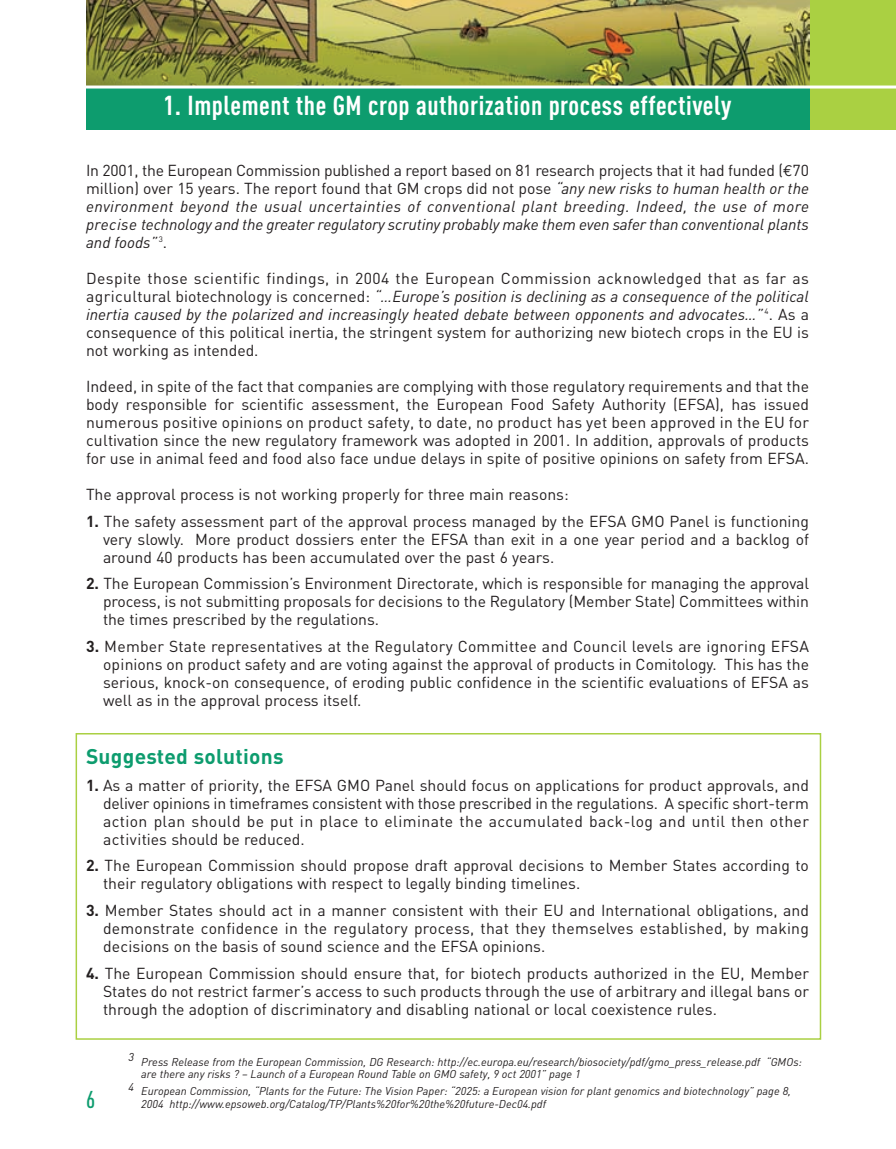
<style>
.page{position:relative;width:896px;height:1149px;background:#fff}
.page>*{position:absolute;margin:0;border:0;box-sizing:border-box;transform-origin:0 0}
.t1{font:700 27px "DIN Cond";letter-spacing:.02em;color:#fff}
.t2{font:500 24px "DIN Cond";color:#0d9c6e}
.t3{font:700 21px "DIN";letter-spacing:.01em;color:#0d9c6e}
.t4{font:15.75px/18px "DIN";color:#231f20;text-align:justify}
.t5{font:italic 15.75px/18px "DIN";letter-spacing:-.01em;color:#231f20;text-align:justify}
.t6{font:italic 11.25px/12.8px "DIN";color:#231f20}
.s1{font-style:normal}
.s2{font-family:"Euro Mono";font-style:normal}
.s3{font-style:italic}
.s4{font-weight:700}
</style>
<div class="page">
<div style="left:76px;top:733px;width:745px;height:306px;border:2px solid #aad042"></div>
<div style="left:86px;top:0;width:808px;height:130px;background:#aad042"></div>
<img style="left:86px;top:0;width:723px;height:85px">
<div style="left:86px;top:87px;width:723px;height:43px;background:#0d9c6e"></div>
<hr style="left:894px;top:0;width:2px;height:130px;background:#aad042">
<hr style="left:50px;top:85px;width:846px;height:3px;background:#fff">
<h1 class="t1" style="left:163px;top:96px;width:569px">1. Implement the GM crop authorization process effectively</h1>
<p class="t5" style="left:86px;top:163px;width:724px"><span class="s1">In 2001, the European Commission published a report based on 81 research projects that it had funded (</span><span class="s2">€</span><span class="s1">70 million) over 15 years. The report found that GM crops did not pose</span> “any new risks to human health or the environment beyond the usual uncertainties of conventional plant breeding. Indeed, the use of more precise technology and the greater regulatory scrutiny probably make them even safer than conventional plants and foods” <sup>3</sup><span class="s1">.</span></p>
<p class="t4" style="left:86px;top:271px;width:724px">Despite those scientific findings, in 2004 the European Commission acknowledged that as far as agricultural biotechnology is concerned: <span class="s3">“…Europe’s position is declining as a consequence of the political inertia caused by the polarized and increasingly heated debate between opponents and advocates…”</span> <sup>4</sup>. As a consequence of this political inertia, the stringent system for authorizing new biotech crops in the EU is not working as intended.</p>
<p class="t4" style="left:86px;top:379px;width:724px">Indeed, in spite of the fact that companies are complying with those regulatory requirements and that the body responsible for scientific assessment, the European Food Safety Authority (EFSA), has issued numerous positive opinions on product safety, to date, no product has yet been approved in the EU for cultivation since the new regulatory framework was adopted in 2001. In addition, approvals of products for use in animal feed and food also face undue delays in spite of positive opinions on safety from EFSA.</p>
<p class="t4" style="left:86px;top:487px;width:484px">The approval process is not working properly for three main reasons:</p>
<p class="t4" style="left:103px;top:514px;width:707px;text-indent:-17px"><span class="s4">1.</span> The safety assessment part of the approval process managed by the EFSA GMO Panel is functioning very slowly. More product dossiers enter the EFSA than exit in a one year period and a backlog of around 40 products has been accumulated over the past 6 years.</p>
<p class="t4" style="left:103px;top:576px;width:707px;text-indent:-17px"><span class="s4">2.</span> The European Commission’s Environment Directorate, which is responsible for managing the approval process, is not submitting proposals for decisions to the Regulatory (Member State) Committees within the times prescribed by the regulations.</p>
<p class="t4" style="left:103px;top:639px;width:707px;text-indent:-17px"><span class="s4">3.</span> Member State representatives at the Regulatory Committee and Council levels are ignoring EFSA opinions on product safety and are voting against the approval of products in Comitology. This has the serious, knock-on consequence, of eroding public confidence in the scientific evaluations of EFSA as well as in the approval process itself.</p>
<h3 class="t3" style="left:86px;top:749px;width:199px">Suggested solutions</h3>
<p class="t4" style="left:103px;top:778px;width:707px;text-indent:-17px"><span class="s4">1.</span> As a matter of priority, the EFSA GMO Panel should focus on applications for product approvals, and deliver opinions in timeframes consistent with those prescribed in the regulations. A specific short-term action plan should be put in place to eliminate the accumulated back-log and until then other activities should be reduced.</p>
<p class="t4" style="left:103px;top:858px;width:707px;text-indent:-17px"><span class="s4">2.</span> The European Commission should propose draft approval decisions to Member States according to their regulatory obligations with respect to legally binding timelines.</p>
<p class="t4" style="left:103px;top:903px;width:707px;text-indent:-17px"><span class="s4">3.</span> Member States should act in a manner consistent with their EU and International obligations, and demonstrate confidence in the regulatory process, that they themselves established, by making decisions on the basis of sound science and the EFSA opinions.</p>
<p class="t4" style="left:103px;top:965px;width:707px;text-indent:-17px"><span class="s4">4.</span> The European Commission should ensure that, for biotech products authorized in the EU, Member States do not restrict farmer’s access to such products through the use of arbitrary and illegal bans or through the adoption of discriminatory and disabling national or local coexistence rules.</p>
<h2 class="t2" style="left:86px;top:1090px;width:11px">6</h2>
<p class="t6" style="left:141px;top:1056px;width:662px;text-indent:-13px">3 Press Release from the European Commission, DG Research: http://ec.europa.eu/research/biosociety/pdf/gmo_press_release.pdf “GMOs: are there any risks ? – Launch of a European Round Table on GMO safety, 9 oct 2001” page 1</p>
<p class="t6" style="left:141px;top:1086px;width:651px;text-indent:-13px">4 European Commission, “Plants for the Future: The Vision Paper: “2025: a European vision for plant genomics and biotechnology” page 8,<br>2004 http://www.epsoweb.org/Catalog/TP/Plants%20for%20the%20future-Dec04.pdf</p>
</div>
